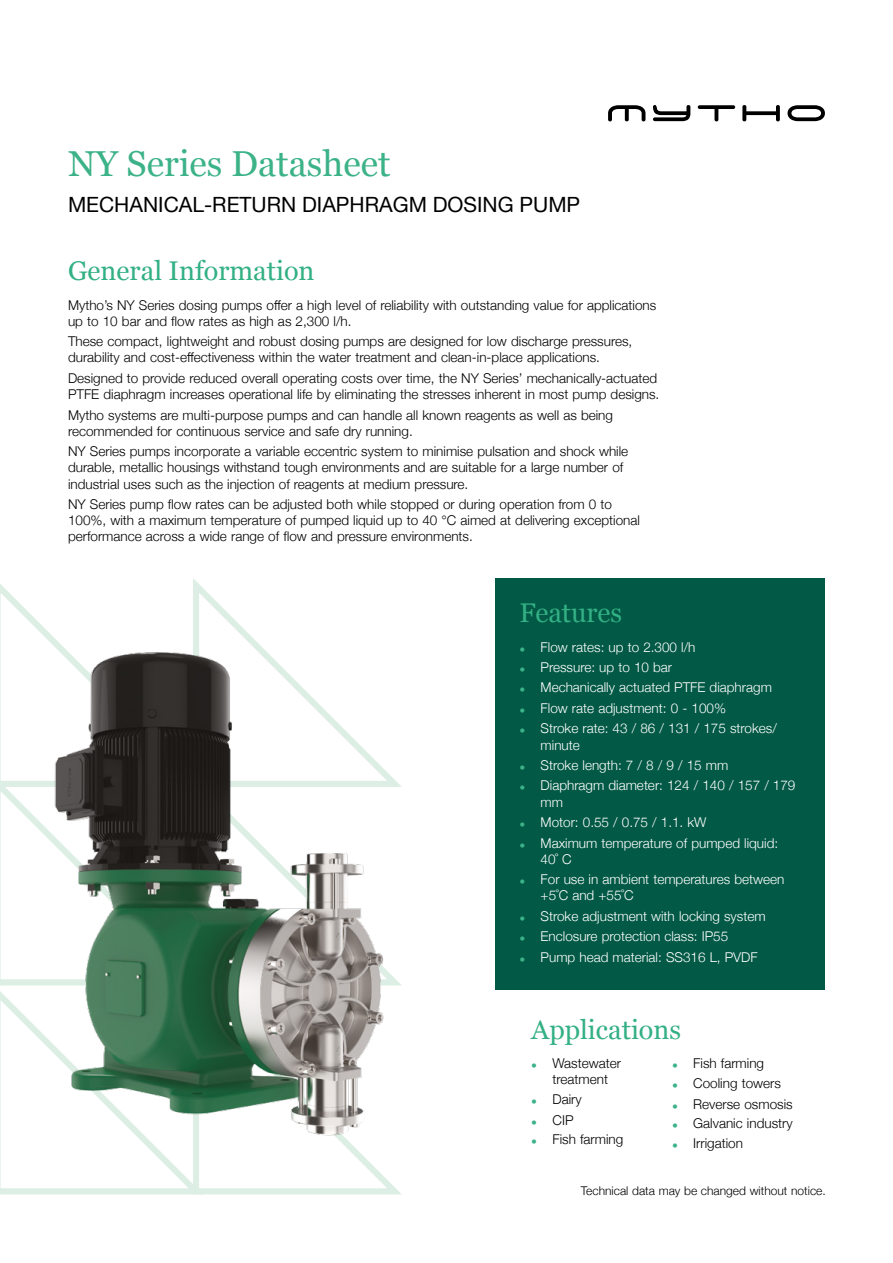
<style>
.page{position:relative;width:893px;height:1263px;background:#fff}
.page>*{position:absolute;margin:0;border:0;box-sizing:border-box;transform-origin:0 0}
.t1{font:36px "Georgia";color:#3cb288}
.t2{font:27px "Georgia";color:#33b084}
.t3{font:21px "Helvetica Neue";color:#000}
.t4{font:300 13.5px/16.2px "Helvetica Neue";color:#000}
.t5{font:300 13.5px/16.2px "Helvetica Neue";color:#fff}
.t6{font:300 12px "Helvetica Neue";color:#000}
.s1{font-family:"Brown Std";font-weight:400;font-size:10.5px;color:#3cb288}
</style>
<div class="page">
<svg style="left:608px;top:105px;width:37px;height:17px"></svg>
<svg style="left:653px;top:105px;width:37px;height:16px"></svg>
<svg style="left:698px;top:105px;width:37px;height:16px"></svg>
<svg style="left:742px;top:105px;width:38px;height:17px"></svg>
<svg style="left:787px;top:105px;width:38px;height:16px"></svg>
<div style="left:495px;top:578px;width:330px;height:411px;background:#025945"></div>
<svg style="left:0;top:584px;width:58px;height:185px"></svg>
<svg style="left:193px;top:578px;width:64px;height:64px"></svg>
<svg style="left:0;top:769px;width:39px;height:209px"></svg>
<svg style="left:0;top:978px;width:190px;height:217px"></svg>
<svg style="left:190px;top:978px;width:212px;height:217px"></svg>
<img style="left:39px;top:642px;width:348px;height:501px">
<h1 class="t1" style="left:68px;top:143px;width:324px">NY Series Datasheet</h1>
<h3 class="t3" style="left:68px;top:192px;width:514px">MECHANICAL-RETURN DIAPHRAGM DOSING PUMP</h3>
<h2 class="t2" style="left:68px;top:256px;width:248px">General Information</h2>
<p class="t4" style="left:68px;top:296px;width:590px">Mytho’s NY Series dosing pumps offer a high level of reliability with outstanding value for applications up to 10 bar and flow rates as high as 2,300 l/h.</p>
<p class="t4" style="left:68px;top:333px;width:566px">These compact, lightweight and robust dosing pumps are designed for low discharge pressures, durability and cost-effectiveness within the water treatment and clean-in-place applications.</p>
<p class="t4" style="left:68px;top:370px;width:593px">Designed to provide reduced overall operating costs over time, the NY Series’ mechanically-actuated<br>PTFE diaphragm increases operational life by eliminating the stresses inherent in most pump designs.</p>
<p class="t4" style="left:68px;top:406px;width:546px">Mytho systems are multi-purpose pumps and can handle all known reagents as well as being recommended for continuous service and safe dry running.</p>
<p class="t4" style="left:68px;top:443px;width:562px">NY Series pumps incorporate a variable eccentric system to minimise pulsation and shock while durable, metallic housings withstand tough environments and are suitable for a large number of industrial uses such as the injection of reagents at medium pressure.</p>
<p class="t4" style="left:68px;top:496px;width:573px">NY Series pump flow rates can be adjusted both while stopped or during operation from 0 to<br>100%, with a maximum temperature of pumped liquid up to 40 °C aimed at delivering exceptional performance across a wide range of flow and pressure environments.</p>
<h2 class="t2" style="left:519px;top:598px;width:104px">Features</h2>
<p class="t5" style="left:519px;top:638px;width:178px"><span class="s1">•</span> Flow rates: up to 2.300 l/h</p>
<p class="t5" style="left:519px;top:659px;width:154px"><span class="s1">•</span> Pressure: up to 10 bar</p>
<p class="t5" style="left:519px;top:679px;width:254px"><span class="s1">•</span> Mechanically actuated PTFE diaphragm</p>
<p class="t5" style="left:519px;top:700px;width:208px"><span class="s1">•</span> Flow rate adjustment: 0 - 100%</p>
<p class="t5" style="left:541px;top:720px;width:238px;text-indent:-21px"><span class="s1">•</span> Stroke rate: 43 / 86 / 131 / 175 strokes/ minute</p>
<p class="t5" style="left:519px;top:757px;width:210px"><span class="s1">•</span> Stroke length: 7 / 8 / 9 / 15 mm</p>
<p class="t5" style="left:541px;top:777px;width:256px;text-indent:-21px"><span class="s1">•</span> Diaphragm diameter: 124 / 140 / 157 / 179 mm</p>
<p class="t5" style="left:519px;top:814px;width:189px"><span class="s1">•</span> Motor: 0.55 / 0.75 / 1.1. kW</p>
<p class="t5" style="left:541px;top:834px;width:239px;text-indent:-21px"><span class="s1">•</span> Maximum temperature of pumped liquid:<br>40˚ C</p>
<p class="t5" style="left:541px;top:871px;width:245px;text-indent:-21px"><span class="s1">•</span> For use in ambient temperatures between +5˚C and +55˚C</p>
<p class="t5" style="left:519px;top:908px;width:248px"><span class="s1">•</span> Stroke adjustment with locking system</p>
<p class="t5" style="left:519px;top:928px;width:210px"><span class="s1">•</span> Enclosure protection class: IP55</p>
<p class="t5" style="left:519px;top:948px;width:240px"><span class="s1">•</span> Pump head material: SS316 L, PVDF</p>
<h2 class="t2" style="left:531px;top:1014px;width:151px">Applications</h2>
<p class="t4" style="left:552px;top:1054px;width:70px;text-indent:-21px"><span class="s1">•</span> Wastewater treatment</p>
<p class="t4" style="left:531px;top:1091px;width:52px"><span class="s1">•</span> Dairy</p>
<p class="t4" style="left:531px;top:1111px;width:44px"><span class="s1">•</span> CIP</p>
<p class="t4" style="left:531px;top:1131px;width:94px"><span class="s1">•</span> Fish farming</p>
<p class="t4" style="left:672px;top:1054px;width:94px"><span class="s1">•</span> Fish farming</p>
<p class="t4" style="left:672px;top:1075px;width:110px"><span class="s1">•</span> Cooling towers</p>
<p class="t4" style="left:672px;top:1095px;width:122px"><span class="s1">•</span> Reverse osmosis</p>
<p class="t4" style="left:672px;top:1115px;width:122px"><span class="s1">•</span> Galvanic industry</p>
<p class="t4" style="left:672px;top:1135px;width:73px"><span class="s1">•</span> Irrigation</p>
<p class="t6" style="left:581px;top:1183px;width:246px">Technical data may be changed without notice.</p>
</div>
